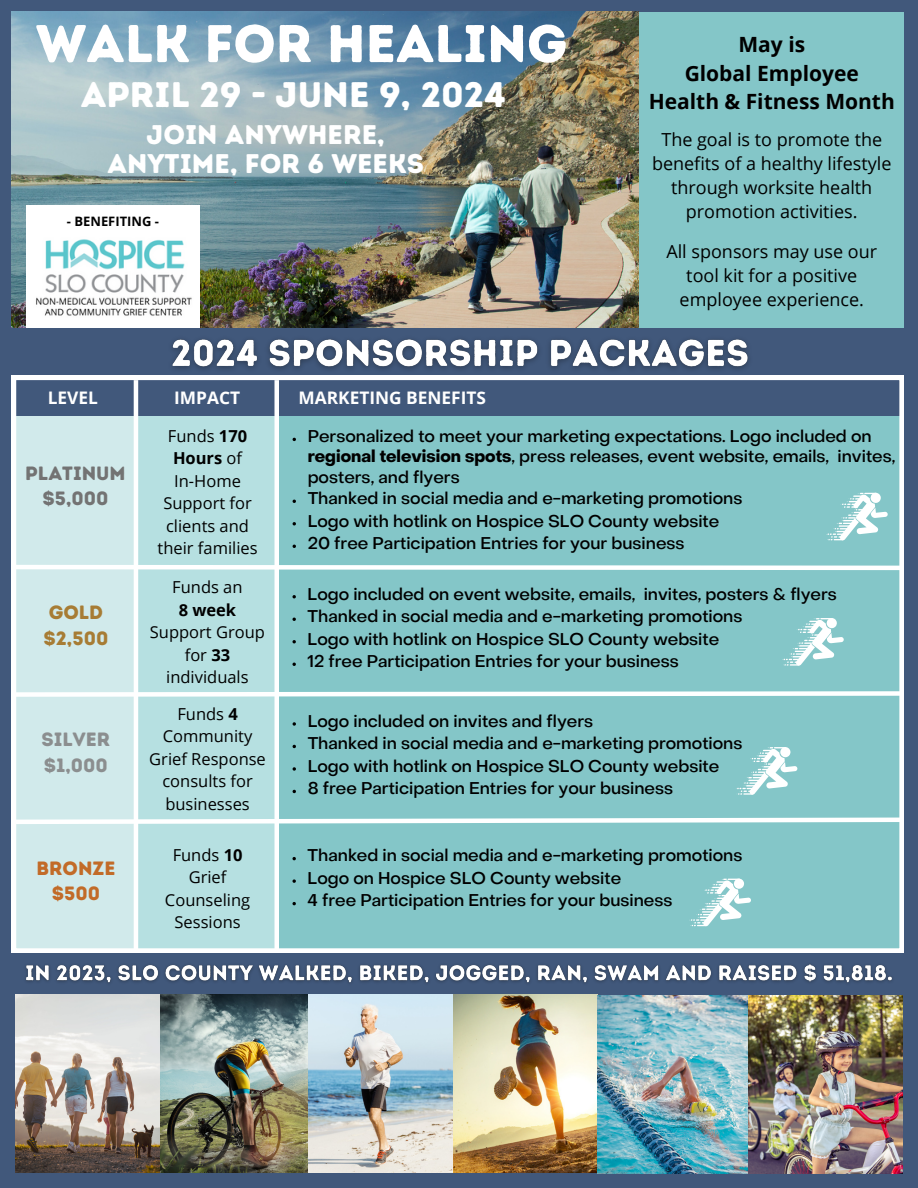
<style>
.page{position:relative;width:918px;height:1188px;background:#41587b}
.page>*{position:absolute;margin:0;border:0;box-sizing:border-box;transform-origin:0 0}
.t1{font:52.95px "Intro Rust Base";color:#fff}
.t2{font:35.55px "Intro Rust Base";color:#fff}
.t3{font:27px/29.2px "Intro Rust Base";color:#fff;text-align:center}
.t4{font:700 21px/28.5px "Open Sans";color:#000;text-align:center}
.t5{font:19.2px/25.8px "Intro Rust Base";color:#737373;text-align:center}
.t6{font:19.2px/25.8px "Intro Rust Base";color:#8b8e8f}
.t7{font:19.2px/25.8px "Intro Rust Base";color:#a77c34}
.t8{font:19.2px/25.8px "Intro Rust Base";color:#c26b28;text-align:center}
.t9{font:18px/24px "Open Sans";color:#000;text-align:center}
.t10{font:700 17.25px "Open Sans";color:#fff}
.t11{font:500 16.8px/20.2px "Object Sans";color:#000}
.t12{font:16.5px/22.5px "Open Sans";color:#000;text-align:center}
.t13{font:700 16.5px/22.5px "Open Sans";color:#000;text-align:center}
.t14{font:700 12.9px "Open Sans";color:#000}
.s1{font-weight:400}
.s2{font-weight:700}
</style>
<div class="page">
<img style="left:15px;top:994px;width:145px;height:179px">
<img style="left:160px;top:994px;width:492px;height:180px">
<img style="left:652px;top:995px;width:251px;height:179px">
<svg style="left:12px;top:376px;width:892px;height:577px;background:#96cacd"></svg>
<div style="left:274px;top:380px;width:5px;height:573px;background:#fff"></div>
<div style="left:12px;top:12px;width:892px;height:316px;background:#84c6c8"></div>
<img style="left:12px;top:12px;width:626px;height:316px">
<div style="left:26px;top:205px;width:174px;height:123px;background:#fff"></div>
<img style="left:36px;top:239px;width:156px;height:77px">
<img style="left:162px;top:339px;width:595px;height:39px">
<img style="left:25px;top:963px;width:868px;height:20px">
<svg style="left:293px;top:722px;width:3px;height:4px"></svg>
<svg style="left:293px;top:767px;width:3px;height:4px"></svg>
<svg style="left:292px;top:857px;width:4px;height:3px"></svg>
<svg style="left:292px;top:879px;width:4px;height:4px"></svg>
<svg style="left:292px;top:902px;width:4px;height:3px"></svg>
<p class="t1" style="left:36px;top:12px;width:533px">WALK FOR HEALING</p>
<p class="t2" style="left:81px;top:74px;width:427px">APRIL 29 - JUNE 9, 2024</p>
<p class="t3" style="left:107px;top:120px;width:318px">JOIN ANYWHERE,<br>ANYTIME, FOR 6 WEEKS</p>
<p class="t14" style="left:67px;top:213px;width:93px">- BENEFITING -</p>
<p class="t10" style="left:48px;top:386px;width:52px">LEVEL</p>
<p class="t10" style="left:174px;top:386px;width:67px">IMPACT</p>
<p class="t10" style="left:299px;top:386px;width:189px">MARKETING BENEFITS</p>
<p class="t4" style="left:649px;top:30px;width:248px">May is<br>Global Employee<br>Health &amp; Fitness Month</p>
<p class="t9" style="left:652px;top:127px;width:241px">The goal is to promote the benefits of a healthy lifestyle through worksite health promotion activities.</p>
<p class="t9" style="left:666px;top:239px;width:212px">All sponsors may use our tool kit for a positive employee experience.</p>
<p class="t5" style="left:25px;top:460px;width:102px">PLATINUM $5,000</p>
<p class="t7" style="left:44px;top:599px;width:66px">GOLD $2,500</p>
<p class="t6" style="left:42px;top:726px;width:70px">SILVER $1,000</p>
<p class="t8" style="left:37px;top:855px;width:80px">BRONZE $500</p>
<p class="t13" style="left:168px;top:424px;width:81px"><span class="s1">Funds</span> 170<br>Hours <span class="s1">of</span></p>
<p class="t12" style="left:158px;top:469px;width:102px">In-Home<br>Support for clients and their families</p>
<p class="t12" style="left:172px;top:576px;width:72px">Funds an</p>
<p class="t12" style="left:150px;top:598px;width:117px"><span class="s2">8 week<br></span>Support Group for <span class="s2">33 </span>individuals</p>
<p class="t12" style="left:149px;top:702px;width:118px">Funds <span class="s2">4<br></span>Community<br>Grief Response consults for businesses</p>
<p class="t12" style="left:165px;top:843px;width:87px">Funds <span class="s2">10<br></span>Grief<br>Counseling<br>Sessions</p>
<h5 class="t11" style="left:308px;top:428px;width:589px">Personalized to meet your marketing expectations. Logo included on <span class="s2">regional television spots</span>, press releases, event website, emails, invites, posters, and flyers</h5>
<p class="t11" style="left:308px;top:490px;width:436px">Thanked in social media and e-marketing promotions</p>
<p class="t11" style="left:308px;top:512px;width:413px">Logo with hotlink on Hospice SLO County website</p>
<h6 class="t11" style="left:308px;top:535px;width:378px">20 free Participation Entries for your business</h6>
<h6 class="t11" style="left:308px;top:585px;width:531px">Logo included on event website, emails, invites, posters &amp; flyers</h6>
<h6 class="t11" style="left:308px;top:608px;width:436px">Thanked in social media and e-marketing promotions</h6>
<h6 class="t11" style="left:308px;top:630px;width:413px">Logo with hotlink on Hospice SLO County website</h6>
<p class="t11" style="left:308px;top:653px;width:373px">12 free Participation Entries for your business</p>
<p class="t11" style="left:308px;top:712px;width:287px">Logo included on invites and flyers</p>
<p class="t11" style="left:308px;top:735px;width:436px">Thanked in social media and e-marketing promotions</p>
<p class="t11" style="left:308px;top:757px;width:413px">Logo with hotlink on Hospice SLO County website</p>
<p class="t11" style="left:308px;top:780px;width:367px">8 free Participation Entries for your business</p>
<p class="t11" style="left:308px;top:847px;width:436px">Thanked in social media and e-marketing promotions</p>
<p class="t11" style="left:308px;top:870px;width:315px">Logo on Hospice SLO County website</p>
<p class="t11" style="left:308px;top:892px;width:366px">4 free Participation Entries for your business</p>
</div>
